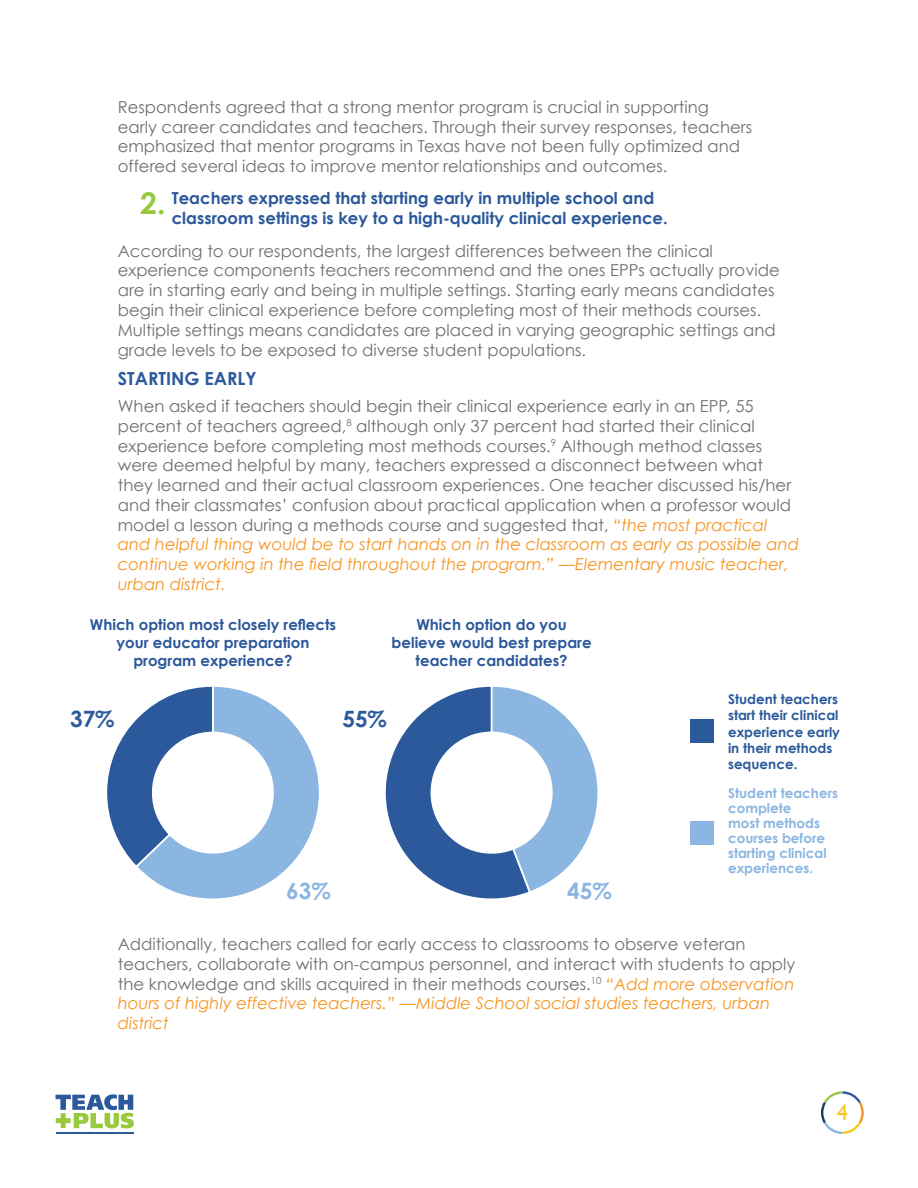
<style>
.page{position:relative;width:918px;height:1188px;background:#fff}
.page>*{position:absolute;margin:0;border:0;box-sizing:border-box;transform-origin:0 0}
.t1{font:700 30px "Century Gothic";color:#97c93e}
.t2{font:700 22.5px "Century Gothic";color:#2b5a9b}
.t3{font:700 22.5px "Century Gothic";color:#8bb6e1}
.t4{font:22.5px "Gill Sans";color:#f2c921}
.t5{font:700 18px "Century Gothic";color:#2b599b}
.t6{font:16.5px/19.8px "Century Gothic";color:#6d6f71}
.t7{font:16.5px/19.6px "Century Gothic";color:#6c6f71}
.t8{font:700 16.5px/19.8px "Century Gothic";color:#2b589a}
.t9{font:700 15px/18px "Century Gothic";color:#2b589a;text-align:center}
.t10{font:700 13.5px/15px "Century Gothic";color:#8bb6e1}
.t11{font:700 13.5px/16.2px "Century Gothic";color:#2b5a9b}
.s1{font-style:italic;color:#f7941f}
</style>
<div class="page">
<hr style="left:56px;top:1133px;width:78px;height:1px;background:#2b599a">
<svg style="left:55px;top:1094px;width:79px;height:34px"></svg>
<svg style="left:821px;top:1091px;width:43px;height:43px"></svg>
<svg style="left:107px;top:686px;width:212px;height:213px"></svg>
<svg style="left:385px;top:686px;width:213px;height:213px"></svg>
<div style="left:690px;top:719px;width:23px;height:23px;background:#2b5a9b"></div>
<div style="left:690px;top:822px;width:23px;height:23px;background:#8bb6e1"></div>
<p class="t7" style="left:118px;top:97px;width:636px">Respondents agreed that a strong mentor program is crucial in supporting<br>early career candidates and teachers. Through their survey responses, teachers emphasized that mentor programs in Texas have not been fully optimized and offered several ideas to improve mentor relationships and outcomes.</p>
<h1 class="t1" style="left:140px;top:184px;width:27px">2.</h1>
<p class="t8" style="left:172px;top:188px;width:497px">Teachers expressed that starting early in multiple school and classroom settings is key to a high-quality clinical experience.</p>
<p class="t6" style="left:118px;top:241px;width:664px">According to our respondents, the largest differences between the clinical experience components teachers recommend and the ones EPPs actually provide are in starting early and being in multiple settings. Starting early means candidates begin their clinical experience before completing most of their methods courses.<br>Multiple settings means candidates are placed in varying geographic settings and grade levels to be exposed to diverse student populations.</p>
<p class="t5" style="left:118px;top:367px;width:140px">STARTING EARLY</p>
<p class="t6" style="left:118px;top:396px;width:683px">When asked if teachers should begin their clinical experience early in an EPP, 55 percent of teachers agreed,<sup>8</sup> although only 37 percent had started their clinical experience before completing most methods courses.<sup>9</sup> Although method classes were deemed helpful by many, teachers expressed a disconnect between what they learned and their actual classroom experiences. One teacher discussed his/her and their classmates’ confusion about practical application when a professor would model a lesson during a methods course and suggested that, <span class="s1">“the most practical and helpful thing would be to start hands on in the classroom as early as possible and continue working in the field throughout the program.” —Elementary music teacher, urban district.</span></p>
<p class="t9" style="left:90px;top:615px;width:248px">Which option most closely reflects your educator preparation program experience?</p>
<p class="t9" style="left:392px;top:615px;width:202px">Which option do you believe would best prepare teacher candidates?</p>
<p class="t11" style="left:728px;top:691px;width:114px">Student teachers start their clinical experience early in their methods sequence.</p>
<p class="t10" style="left:728px;top:785px;width:111px">Student teachers complete<br>most methods courses before starting clinical experiences.</p>
<h2 class="t2" style="left:70px;top:705px;width:46px">37%</h2>
<h2 class="t2" style="left:342px;top:705px;width:46px">55%</h2>
<h2 class="t3" style="left:286px;top:877px;width:46px">63%</h2>
<h2 class="t3" style="left:567px;top:877px;width:46px">45%</h2>
<p class="t6" style="left:118px;top:934px;width:679px">Additionally, teachers called for early access to classrooms to observe veteran teachers, collaborate with on-campus personnel, and interact with students to apply the knowledge and skills acquired in their methods courses.<sup>10</sup> <span class="s1">“Add more observation hours of highly effective teachers.” —Middle School social studies teachers, urban district</span></p>
<h2 class="t4" style="left:837px;top:1099px;width:13px">4</h2>
</div>
